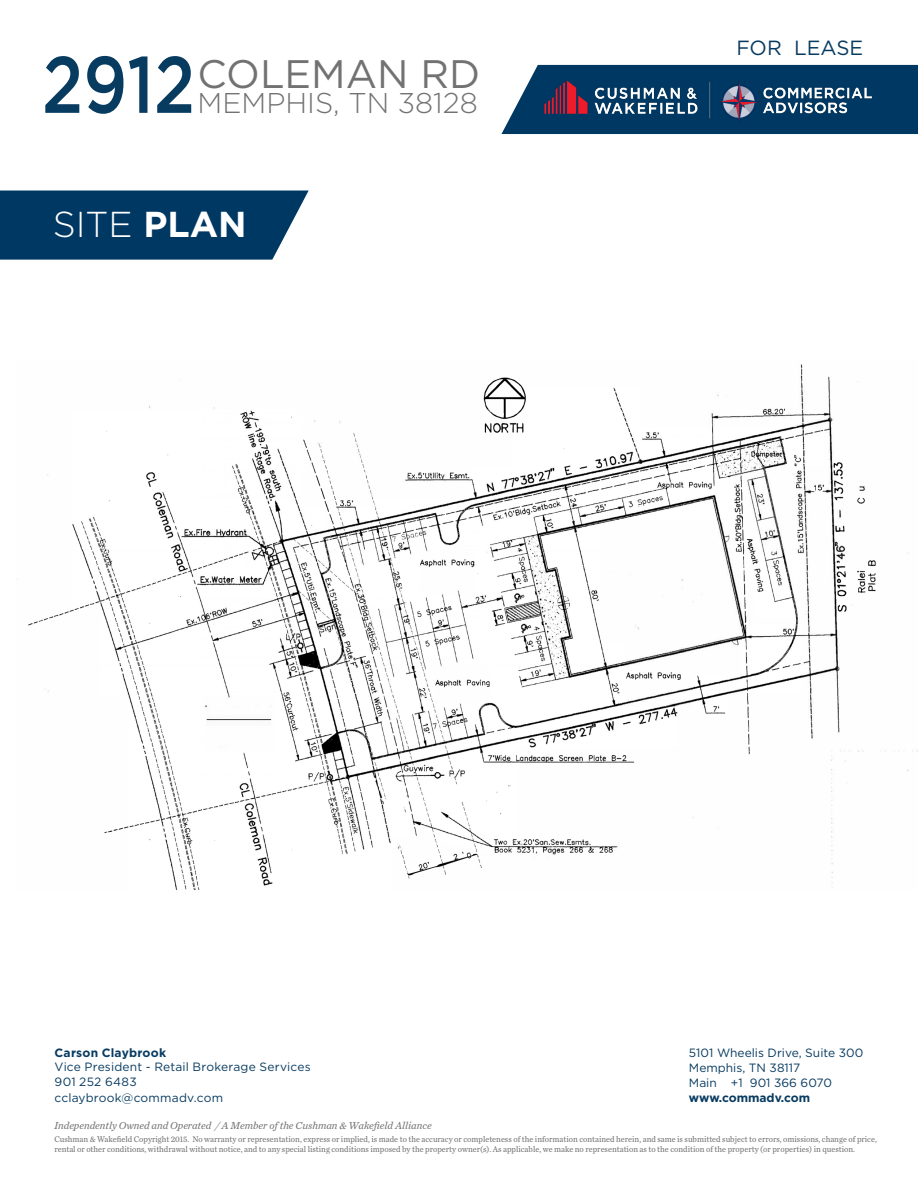
<style>
.page{position:relative;width:918px;height:1188px;background:#fff}
.page>*{position:absolute;margin:0;border:0;box-sizing:border-box;transform-origin:0 0}
.Property_Name___Address_2nd_Line{font:500 79.95px "Gotham";color:#083b60;scale:.84 1}
.Property_Name___Address_2nd_Line-2{font:39.75px "Gotham";color:#717271}
.Property_Name___Address_2nd_Line-3{font:300 36px "Gotham";color:#fff}
.Property_Name___Address_2nd_Line-4{font:300 28.65px "Gotham";color:#717271}
.Banner_Callout_Text{font:20.55px "Gotham";color:#083b60}
.Company_Address_Text{font:12px/15px "Gotham";color:#083b60}
.Broker_Contact{font:12px "Gotham";letter-spacing:.015em;color:#083b60}
.Broker_Name{font:700 12px "Gotham";letter-spacing:.02em;color:#083b60}
.t1{font:italic 10.5px "Chronicle Text G2";color:#717272}
.disclaimer{font:8.7px/10.4px "Chronicle Text G2";color:#717272;scale:.95 1}
.s1{font-weight:700}
</style>
<div class="page">
<svg style="left:0;top:191px;width:309px;height:69px;background:#10456e"></svg>
<img style="left:28px;top:364px;width:890px;height:525px">
<svg style="left:501px;top:65px;width:417px;height:69px"></svg>
<img style="left:520px;top:64px;width:382px;height:70px">
<p class="Property_Name___Address_2nd_Line" style="left:42px;top:32px;width:184px">2912</p>
<p class="Property_Name___Address_2nd_Line-2" style="left:198px;top:48px;width:284px">COLEMAN RD</p>
<p class="Property_Name___Address_2nd_Line-4" style="left:198px;top:85px;width:282px">MEMPHIS, TN 38128</p>
<p class="Property_Name___Address_2nd_Line-3" style="left:53px;top:201px;width:196px">SITE <span class="s1">PLAN</span></p>
<p class="Banner_Callout_Text" style="left:737px;top:35px;width:128px">FOR LEASE</p>
<p class="Broker_Name" style="left:54px;top:1045px;width:113px">Carson Claybrook</p>
<p class="Broker_Contact" style="left:54px;top:1059px;width:258px">Vice President - Retail Brokerage Services</p>
<p class="Broker_Contact" style="left:54px;top:1074px;width:84px">901 252 6483</p>
<p class="Broker_Contact" style="left:54px;top:1090px;width:170px">cclaybrook@commadv.com</p>
<p class="Company_Address_Text" style="left:689px;top:1045px;width:176px">5101 Wheelis Drive, Suite 300</p>
<p class="Company_Address_Text" style="left:689px;top:1060px;width:145px">Memphis, TN 38117<br>Main +1 901 366 6070 <span class="s1">www.commadv.com</span></p>
<p class="disclaimer" style="left:54px;top:1133px;width:867px">Cushman &amp; Wakefield Copyright 2015. No warranty or representation, express or implied, is made to the accuracy or completeness of the information contained herein, and same is submitted subject to errors, omissions, change of price, rental or other conditions, withdrawal without notice, and to any special listing conditions imposed by the property owner(s). As applicable, we make no representation as to the condition of the property (or properties) in question.</p>
<p class="t1" style="left:54px;top:1117px;width:379px">Independently Owned and Operated / A Member of the Cushman &amp; Wakefield Alliance</p>
</div>
